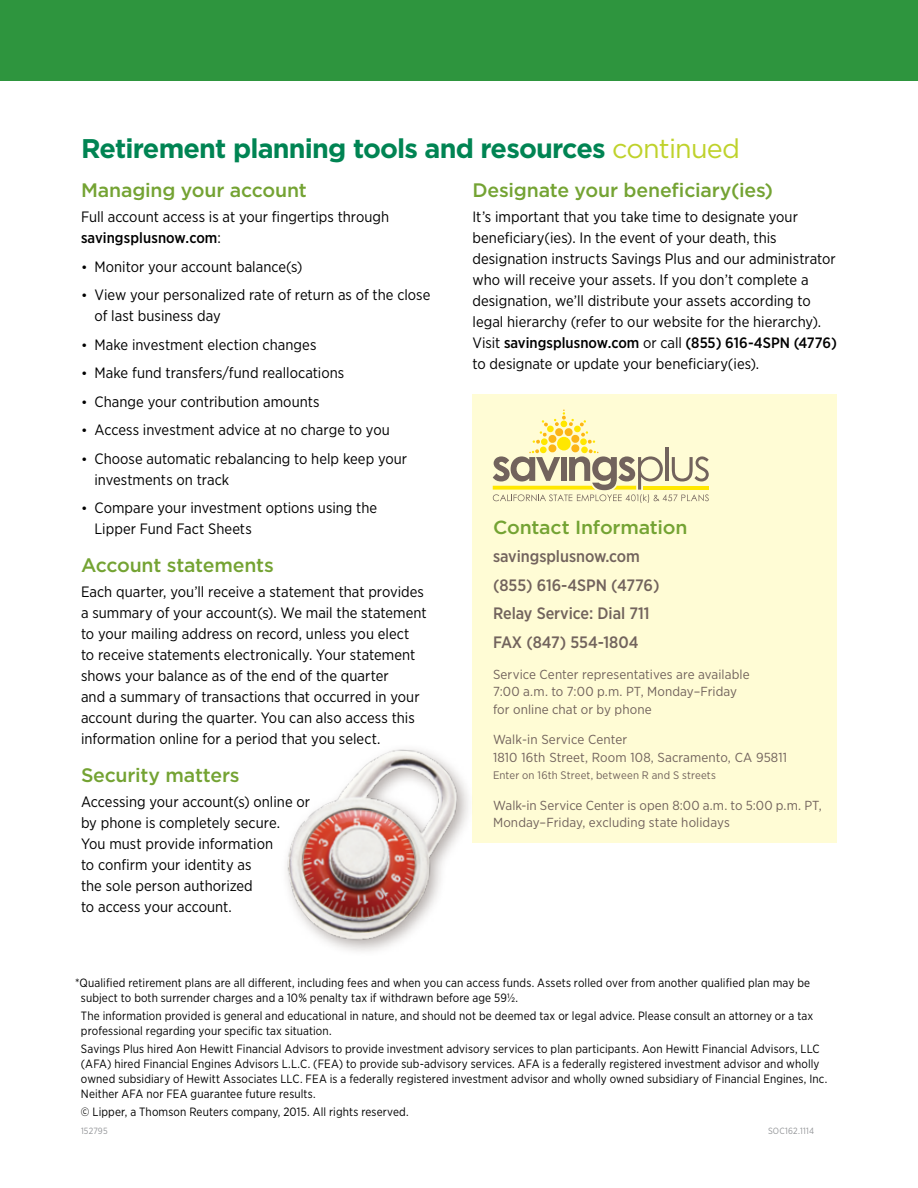
<style>
.page{position:relative;width:918px;height:1188px;background:#fff}
.page>*{position:absolute;margin:0;border:0;box-sizing:border-box;transform-origin:0 0}
.t1{font:700 27px "Gotham";letter-spacing:-.03em;color:#008453}
.t2{font:500 19.5px "Gotham";letter-spacing:-.01em;color:#74a333}
.t3{font:500 18.9px "Gotham";letter-spacing:-.01em;color:#74a333}
.t4{font:500 16.5px/28.5px "Gotham Narrow";letter-spacing:-.005em;color:#72635d}
.t5{font:15px/21px "Gotham Narrow";color:#000}
.t6{font:13.05px/17.4px "Gotham Narrow";letter-spacing:.005em;color:#72635d}
.t7{font:12px/15px "Gotham Narrow";letter-spacing:.01em;color:#000}
.t8{font:10.95px "Gotham Narrow";letter-spacing:.01em;color:#72635d}
.t9{font:9px "Gotham Narrow";letter-spacing:.025em;color:#939598}
.s1{font-weight:400;color:#bfd22b}
.s2{font-weight:500}
.s3{font-family:"Gotham";font-size:13.5px}
</style>
<div class="page">
<div style="left:472px;top:394px;width:365px;height:449px;background:#fffcd5"></div>
<svg style="left:493px;top:410px;width:216px;height:93px"></svg>
<div style="left:281px;top:744px;width:194px;height:213px;background:#fff"></div>
<img style="left:286px;top:744px;width:188px;height:207px">
<div style="left:0;top:0;width:918px;height:81px;background:#2e953e"></div>
<h1 class="t1" style="left:81px;top:132px;width:661px">Retirement planning tools and resources <span class="s1">continued</span></h1>
<h2 class="t2" style="left:81px;top:179px;width:227px">Managing your account</h2>
<p class="t5" style="left:81px;top:206px;width:310px">Full account access is at your fingertips through <span class="s2">savingsplusnow.com</span>:</p>
<p class="t5" style="left:81px;top:256px;width:223px"><span class="s3">•</span> Monitor your account balance(s)</p>
<p class="t5" style="left:94px;top:284px;width:337px;text-indent:-14px"><span class="s3">•</span> View your personalized rate of return as of the close of last business day</p>
<p class="t5" style="left:81px;top:334px;width:237px"><span class="s3">•</span> Make investment election changes</p>
<p class="t5" style="left:81px;top:362px;width:265px"><span class="s3">•</span> Make fund transfers/fund reallocations</p>
<p class="t5" style="left:81px;top:391px;width:240px"><span class="s3">•</span> Change your contribution amounts</p>
<p class="t5" style="left:81px;top:419px;width:310px"><span class="s3">•</span> Access investment advice at no charge to you</p>
<p class="t5" style="left:94px;top:448px;width:314px;text-indent:-14px"><span class="s3">•</span> Choose automatic rebalancing to help keep your investments on track</p>
<p class="t5" style="left:94px;top:497px;width:284px;text-indent:-14px"><span class="s3">•</span> Compare your investment options using the<br>Lipper Fund Fact Sheets</p>
<h2 class="t2" style="left:81px;top:554px;width:194px">Account statements</h2>
<p class="t5" style="left:81px;top:581px;width:347px">Each quarter, you’ll receive a statement that provides a summary of your account(s). We mail the statement to your mailing address on record, unless you elect<br>to receive statements electronically. Your statement shows your balance as of the end of the quarter<br>and a summary of transactions that occurred in your account during the quarter. You can also access this information online for a period that you select.</p>
<h2 class="t2" style="left:81px;top:764px;width:160px">Security matters</h2>
<p class="t5" style="left:81px;top:791px;width:231px">Accessing your account(s) online or by phone is completely secure.<br>You must provide information<br>to confirm your identity as<br>the sole person authorized<br>to access your account.</p>
<h2 class="t2" style="left:472px;top:179px;width:302px">Designate your beneficiary(ies)</h2>
<p class="t5" style="left:472px;top:206px;width:366px">It’s important that you take time to designate your beneficiary(ies). In the event of your death, this designation instructs Savings Plus and our administrator who will receive your assets. If you don’t complete a designation, we’ll distribute your assets according to legal hierarchy (refer to our website for the hierarchy).<br>Visit <span class="s2">savingsplusnow.com</span> or call <span class="s2">(855) 616-4SPN (4776) </span>to designate or update your beneficiary(ies).</p>
<p class="t3" style="left:493px;top:516px;width:196px">Contact Information</p>
<p class="t4" style="left:493px;top:542px;width:168px">savingsplusnow.com (855) 616-4SPN (4776)<br>Relay Service: Dial 711<br>FAX (847) 554-1804</p>
<p class="t6" style="left:493px;top:665px;width:258px">Service Center representatives are available<br>7:00 a.m. to 7:00 p.m. PT, Monday–Friday for online chat or by phone</p>
<p class="t6" style="left:493px;top:731px;width:296px">Walk-in Service Center<br>1810 16th Street, Room 108, Sacramento, CA 95811</p>
<p class="t8" style="left:493px;top:768px;width:224px">Enter on 16th Street, between R and S streets</p>
<p class="t6" style="left:493px;top:796px;width:330px">Walk-in Service Center is open 8:00 a.m. to 5:00 p.m. PT,<br>Monday–Friday, excluding state holidays</p>
<p class="t7" style="left:81px;top:975px;width:731px;text-indent:-6px">*Qualified retirement plans are all different, including fees and when you can access funds. Assets rolled over from another qualified plan may be subject to both surrender charges and a 10% penalty tax if withdrawn before age 59½.</p>
<p class="t7" style="left:81px;top:1008px;width:734px">The information provided is general and educational in nature, and should not be deemed tax or legal advice. Please consult an attorney or a tax professional regarding your specific tax situation.</p>
<p class="t7" style="left:81px;top:1041px;width:748px">Savings Plus hired Aon Hewitt Financial Advisors to provide investment advisory services to plan participants. Aon Hewitt Financial Advisors, LLC (AFA) hired Financial Engines Advisors L.L.C. (FEA) to provide sub-advisory services. AFA is a federally registered investment advisor and wholly owned subsidiary of Hewitt Associates LLC. FEA is a federally registered investment advisor and wholly owned subsidiary of Financial Engines, Inc.<br>Neither AFA nor FEA guarantee future results.</p>
<p class="t7" style="left:81px;top:1104px;width:329px">© Lipper, a Thomson Reuters company, 2015. All rights reserved.</p>
<p class="t9" style="left:81px;top:1125px;width:28px">152795</p>
<p class="t9" style="left:768px;top:1125px;width:48px">SOC162.1114</p>
</div>
